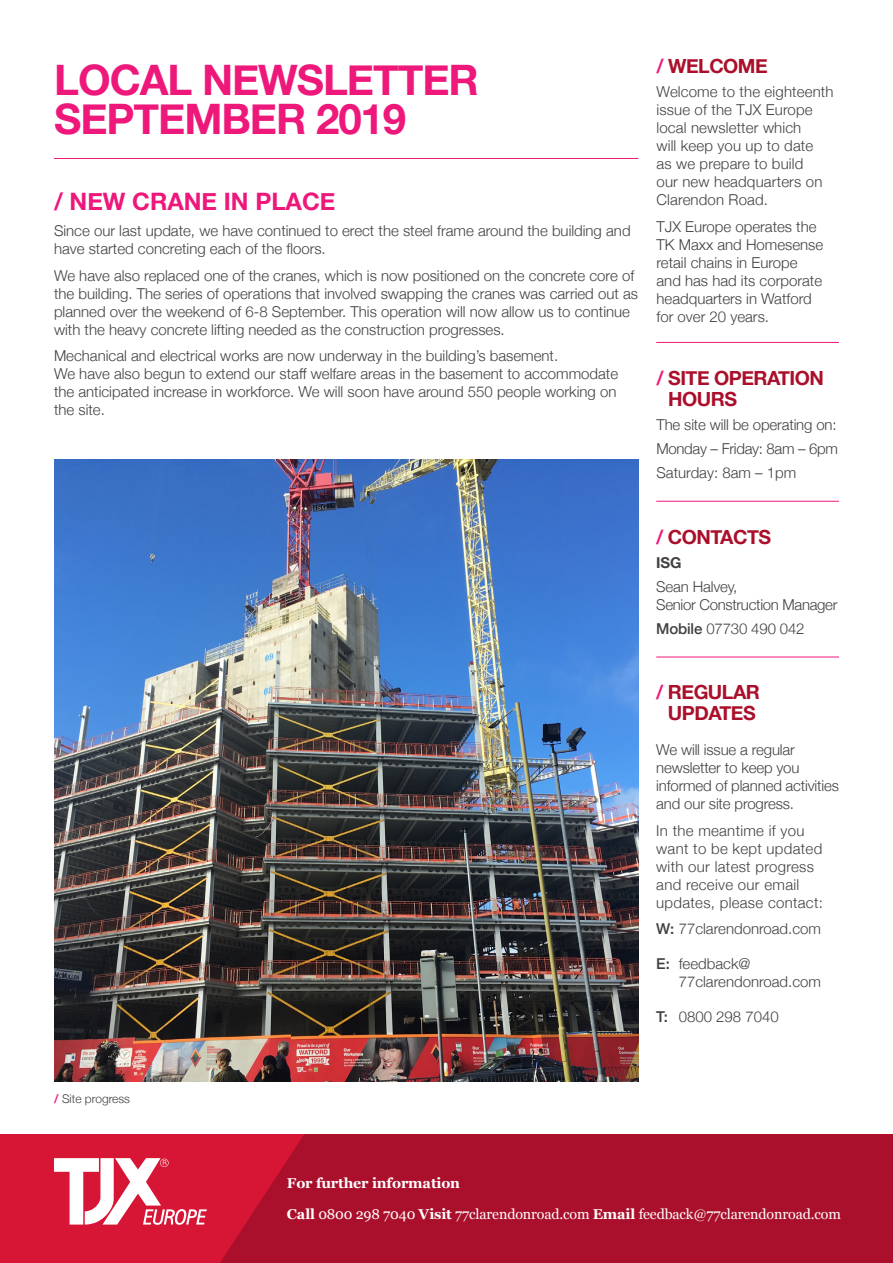
<style>
.page{position:relative;width:893px;height:1263px;background:#fff}
.page>*{position:absolute;margin:0;border:0;box-sizing:border-box;transform-origin:0 0}
.t1{font:700 42px/39px "Helvetica Neue";letter-spacing:-.025em;color:#ee177a}
.sub{font:700 24px "Helvetica Neue";color:#ee177a}
.sub-2{font:700 19.5px/21px "Helvetica Neue";letter-spacing:-.025em;color:#aa0f2b;text-align:center}
.Body{font:300 15px/18px "Helvetica Neue";color:#424041}
.Body-2{font:300 15px/18px "Helvetica Neue";letter-spacing:.02em;color:#424041}
.Body-3{font:300 15px/18px "Helvetica Neue";letter-spacing:-.02em;color:#424041}
.Body-4{font:700 15px "Helvetica Neue";color:#424041}
.t2{font:14.25px "Georgia";letter-spacing:-.01em;color:#fff}
.t3{font:700 14.25px "Georgia";letter-spacing:-.01em;color:#fff}
.t4{font:300 12px "Helvetica Neue";color:#424041}
.s1{color:#ee177a}
.s2{font-weight:500}
.s3{font-weight:700;color:#ee177a}
.s4{font-weight:700}
</style>
<div class="page">
<div style="left:0;top:1134px;width:893px;height:129px;background:#d71535"></div>
<div style="left:220px;top:1134px;width:673px;height:129px;background:#aa0f2b"></div>
<svg style="left:54px;top:1158px;width:153px;height:67px"></svg>
<hr style="left:54px;top:158px;width:584px;height:1px;background:#ee177a">
<hr style="left:656px;top:501px;width:183px;height:1px;background:#ee177a">
<hr style="left:656px;top:657px;width:183px;height:1px;background:#ee177a">
<hr style="left:656px;top:342px;width:183px;height:1px;background:#ee177a">
<img style="left:54px;top:460px;width:584px;height:622px">
<p class="t1" style="left:54px;top:62px;width:426px">LOCAL NEWSLETTER<br>SEPTEMBER 2019</p>
<p class="sub-2" style="left:656px;top:56px;width:113px"><span class="s1">/</span> WELCOME</p>
<p class="Body" style="left:656px;top:82px;width:178px">Welcome to the eighteenth issue of the TJX Europe local newsletter which<br>will keep you up to date<br>as we prepare to build<br>our new headquarters on<br>Clarendon Road.</p>
<p class="Body" style="left:656px;top:216px;width:168px">TJX Europe operates the<br>TK Maxx and Homesense retail chains in Europe and has had its corporate headquarters in Watford for over 20 years.</p>
<p class="sub" style="left:54px;top:183px;width:283px">/ NEW CRANE IN PLACE</p>
<p class="Body" style="left:54px;top:221px;width:578px">Since our last update, we have continued to erect the steel frame around the building and have started concreting each of the floors.</p>
<p class="Body" style="left:54px;top:265px;width:586px">We have also replaced one of the cranes, which is now positioned on the concrete core of the building. The series of operations that involved swapping the cranes was carried out as planned over the weekend of 6-8 September. This operation will now allow us to continue with the heavy concrete lifting needed as the construction progresses.</p>
<p class="Body" style="left:54px;top:346px;width:566px">Mechanical and electrical works are now underway in the building’s basement.<br>We have also begun to extend our staff welfare areas in the basement to accommodate the anticipated increase in workforce. We will soon have around 550 people working on the site.</p>
<p class="sub-2" style="left:668px;top:368px;width:157px;text-align:left;text-indent:-12px"><span class="s1">/</span> SITE OPERATION<br>HOURS</p>
<p class="Body" style="left:656px;top:414px;width:182px">The site will be operating on:</p>
<p class="Body-3" style="left:656px;top:438px;width:183px">Monday – Friday: 8am – 6pm</p>
<p class="Body" style="left:656px;top:462px;width:141px">Saturday: 8am – 1pm</p>
<p class="sub-2" style="left:656px;top:527px;width:116px"><span class="s1">/</span> CONTACTS</p>
<p class="Body-4" style="left:656px;top:550px;width:27px">ISG</p>
<p class="Body-3" style="left:656px;top:576px;width:183px">Sean Halvey,<br>Senior Construction Manager</p>
<p class="Body" style="left:656px;top:618px;width:150px"><span class="s2">Mobile</span> 07730 490 042</p>
<p class="t4" style="left:54px;top:1089px;width:77px"><span class="s3">/</span> Site progress</p>
<p class="sub-2" style="left:656px;top:682px;width:105px"><span class="s1">/</span> REGULAR<br>UPDATES</p>
<p class="Body" style="left:656px;top:740px;width:184px">We will issue a regular newsletter to keep you informed of planned activities and our site progress.</p>
<p class="Body-2" style="left:656px;top:820px;width:168px">In the meantime if you want to be kept updated with our latest progress and receive our email updates, please contact:</p>
<p class="Body" style="left:656px;top:919px;width:166px"><span class="s2">W:</span> 77clarendonroad.com</p>
<p class="Body" style="left:679px;top:954px;width:144px;text-indent:-22px"><span class="s2">E:</span> feedback@<br>77clarendonroad.com</p>
<p class="Body" style="left:656px;top:1007px;width:124px"><span class="s2">T:</span> 0800 298 7040</p>
<p class="t3" style="left:287px;top:1172px;width:175px">For further information</p>
<p class="t2" style="left:287px;top:1204px;width:555px"><span class="s4">Call</span> 0800 298 7040 <span class="s4">Visit</span> 77clarendonroad.com <span class="s4">Email</span> feedback@77clarendonroad.com</p>
</div>
